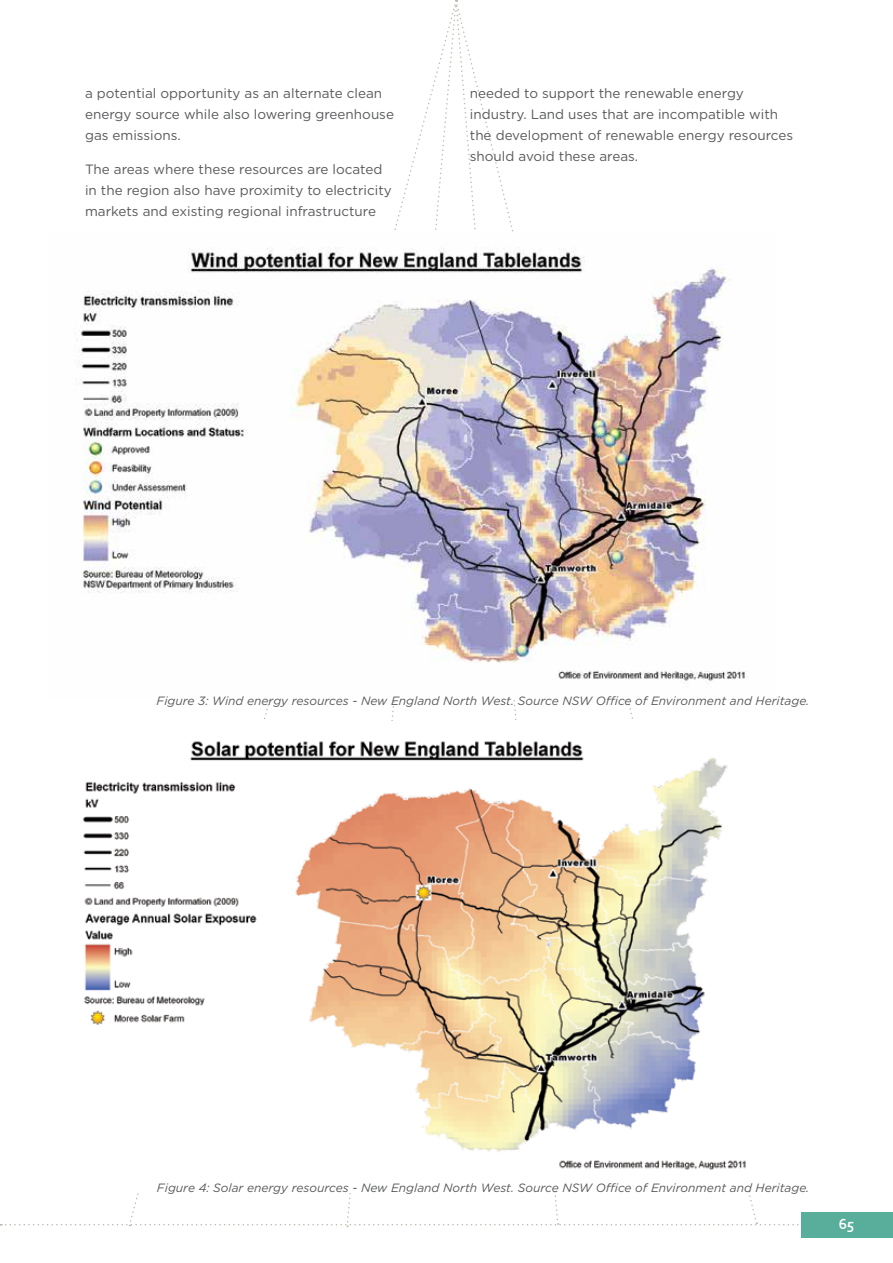
<style>
.page{position:relative;width:893px;height:1263px;background:#fff}
.page>*{position:absolute;margin:0;border:0;box-sizing:border-box;transform-origin:0 0}
.t1{font:700 15.15px "Corbel";color:#fff}
.t2{font:13.5px/21px "Gotham";color:#58595b}
.t3{font:italic 12px "Gotham";color:#58595b}
</style>
<div class="page">
<svg style="left:0;top:1222px;width:799px;height:5px"></svg>
<div style="left:801px;top:1212px;width:92px;height:26px;background:#59ae9b"></div>
<img style="left:75px;top:247px;width:673px;height:437px">
<img style="left:82px;top:741px;width:664px;height:429px">
<p class="t2" style="left:85px;top:82px;width:310px">a potential opportunity as an alternate clean energy source while also lowering greenhouse gas emissions.</p>
<p class="t2" style="left:85px;top:158px;width:308px">The areas where these resources are located in the region also have proximity to electricity markets and existing regional infrastructure</p>
<p class="t2" style="left:470px;top:82px;width:325px">needed to support the renewable energy industry. Land uses that are incompatible with the development of renewable energy resources should avoid these areas.</p>
<p class="t3" style="left:156px;top:693px;width:654px">Figure 3: Wind energy resources - New England North West. Source NSW Office of Environment and Heritage.</p>
<p class="t3" style="left:157px;top:1180px;width:654px">Figure 4: Solar energy resources - New England North West. Source NSW Office of Environment and Heritage.</p>
<p class="t1" style="left:839px;top:1215px;width:17px">65</p>
</div>
